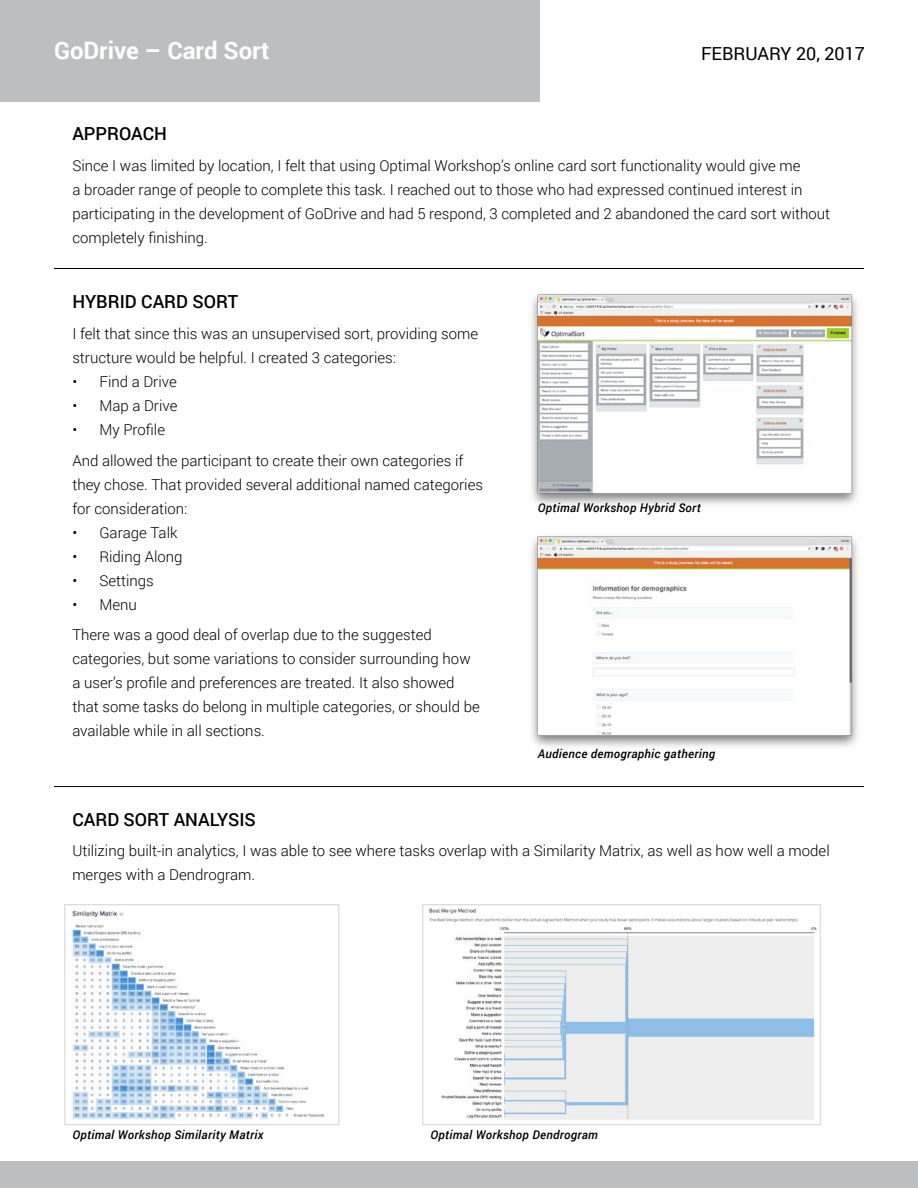
<style>
.page{position:relative;width:918px;height:1188px;background:#fff}
.page>*{position:absolute;margin:0;border:0;box-sizing:border-box;transform-origin:0 0}
.t1{font:700 24px "Roboto";color:#fff}
.t2{font:500 18px "Roboto";color:#000}
.t3{font:18px "Roboto";color:#000}
.t4{font:300 15px/24px "Roboto";color:#000}
.t5{font:italic 500 12px "Roboto";letter-spacing:.025em;color:#000}
</style>
<div class="page">
<div style="left:0;top:0;width:540px;height:102px;background:#bcbec0"></div>
<div style="left:0;top:1161px;width:918px;height:27px;background:#bcbec0"></div>
<hr style="left:54px;top:268px;width:810px;height:1px;background:#000">
<hr style="left:54px;top:786px;width:810px;height:1px;background:#000">
<img style="left:531px;top:294px;width:327px;height:211px">
<img style="left:72px;top:910px;width:252px;height:210px">
<div style="left:64px;top:904px;width:275px;height:221px;border:1px solid #d1d3d4"></div>
<img style="left:429px;top:908px;width:388px;height:212px">
<div style="left:422px;top:904px;width:399px;height:221px;border:1px solid #d1d3d4"></div>
<img style="left:531px;top:536px;width:327px;height:211px">
<h1 class="t1" style="left:54px;top:33px;width:217px">GoDrive – Card Sort</h1>
<p class="t3" style="left:701px;top:41px;width:165px">FEBRUARY 20, 2017</p>
<p class="t2" style="left:72px;top:121px;width:96px">APPROACH</p>
<p class="t4" style="left:72px;top:153px;width:759px">Since I was limited by location, I felt that using Optimal Workshop’s online card sort functionality would give me<br>a broader range of people to complete this task. I reached out to those who had expressed continued interest in participating in the development of GoDrive and had 5 respond, 3 completed and 2 abandoned the card sort without completely finishing.</p>
<p class="t2" style="left:72px;top:289px;width:167px">HYBRID CARD SORT</p>
<p class="t4" style="left:72px;top:321px;width:407px">I felt that since this was an unsupervised sort, providing some structure would be helpful. I created 3 categories:</p>
<p class="t4" style="left:72px;top:369px;width:106px">• Find a Drive</p>
<p class="t4" style="left:72px;top:393px;width:107px">• Map a Drive</p>
<p class="t4" style="left:72px;top:414px;width:393px;line-height:30.8px">• My Profile<br>And allowed the participant to create their own categories if</p>
<p class="t4" style="left:72px;top:472px;width:412px">they chose. That provided several additional named categories for consideration:</p>
<p class="t4" style="left:72px;top:520px;width:107px">• Garage Talk</p>
<p class="t4" style="left:72px;top:544px;width:112px">• Riding Along</p>
<p class="t4" style="left:72px;top:568px;width:83px">• Settings</p>
<p class="t4" style="left:72px;top:589px;width:361px;line-height:30.8px">• Menu<br>There was a good deal of overlap due to the suggested</p>
<p class="t4" style="left:72px;top:647px;width:409px">categories, but some variations to consider surrounding how a user’s profile and preferences are treated. It also showed that some tasks do belong in multiple categories, or should be available while in all sections.</p>
<p class="t5" style="left:538px;top:499px;width:164px">Optimal Workshop Hybrid Sort</p>
<p class="t5" style="left:538px;top:745px;width:179px">Audience demographic gathering</p>
<p class="t2" style="left:72px;top:807px;width:185px">CARD SORT ANALYSIS</p>
<p class="t4" style="left:72px;top:839px;width:759px">Utilizing built-in analytics, I was able to see where tasks overlap with a Similarity Matrix, as well as how well a model merges with a Dendrogram.</p>
<p class="t5" style="left:72px;top:1126px;width:193px">Optimal Workshop Similarity Matrix</p>
<p class="t5" style="left:430px;top:1126px;width:169px">Optimal Workshop Dendrogram</p>
</div>
